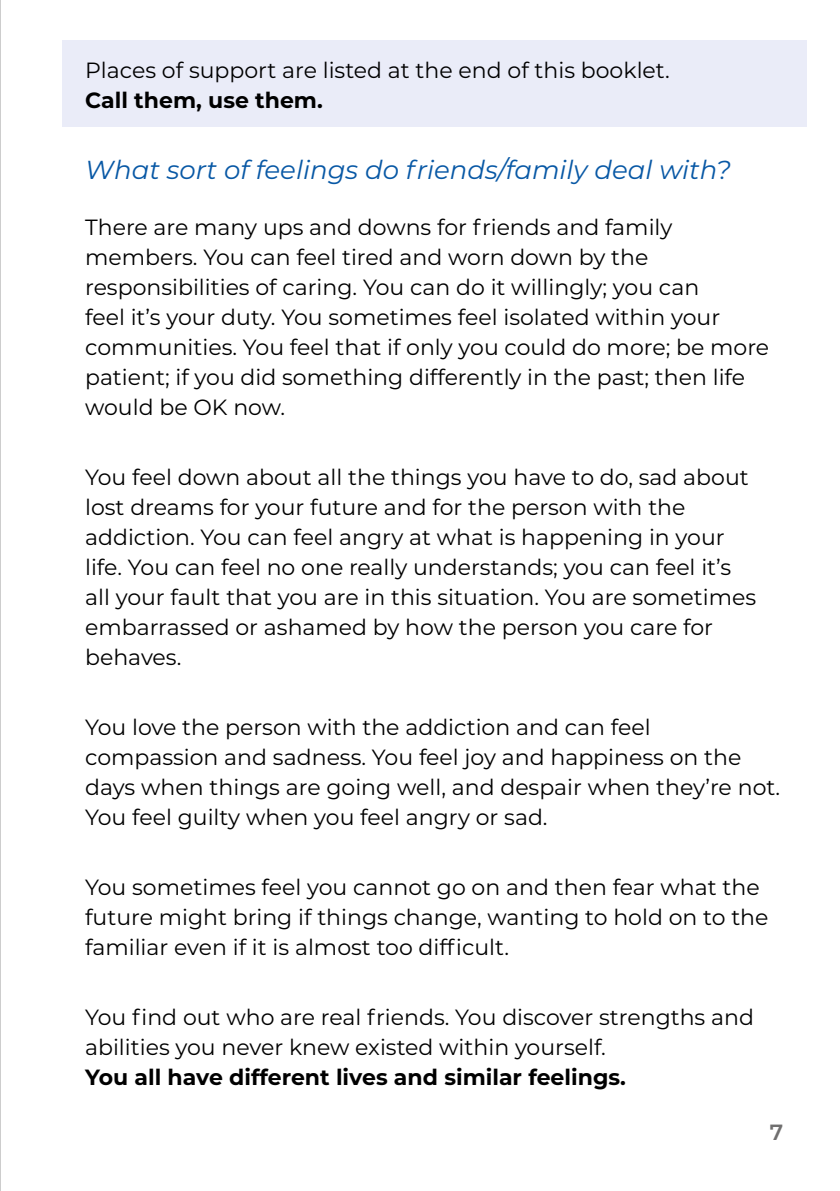
<style>
.page{position:relative;width:840px;height:1191px;background:#fff}
.page>*{position:absolute;margin:0;border:0;box-sizing:border-box;transform-origin:0 0}
.t1{font:italic 26px "Montserrat";color:#0858a5}
.t2{font:22px/30px "Montserrat";color:#000}
.t3{font:700 22px "Montserrat";color:#000}
.t4{font:600 22px "Montserrat";color:#706f6f}
</style>
<div class="page">
<div style="left:62px;top:40px;width:744px;height:87px;background:#eaecf8"></div>
<hr style="left:0;top:0;width:1px;height:1191px;background:#9d9d9c">
<p class="t2" style="left:85px;top:54px;width:585px">Places of support are listed at the end of this booklet.</p>
<p class="t3" style="left:85px;top:84px;width:239px">Call them, use them.</p>
<p class="t1" style="left:85px;top:152px;width:647px">What sort of feelings do friends/family deal with?</p>
<p class="t2" style="left:85px;top:212px;width:685px">There are many ups and downs for friends and family members. You can feel tired and worn down by the responsibilities of caring. You can do it willingly; you can<br>feel it’s your duty. You sometimes feel isolated within your communities. You feel that if only you could do more; be more patient; if you did something differently in the past; then life would be OK now.</p>
<p class="t2" style="left:85px;top:461px;width:672px">You feel down about all the things you have to do, sad about lost dreams for your future and for the person with the addiction. You can feel angry at what is happening in your life. You can feel no one really understands; you can feel it’s all your fault that you are in this situation. You are sometimes embarrassed or ashamed by how the person you care for behaves.</p>
<p class="t2" style="left:85px;top:711px;width:696px">You love the person with the addiction and can feel compassion and sadness. You feel joy and happiness on the days when things are going well, and despair when they’re not.<br>You feel guilty when you feel angry or sad.</p>
<p class="t2" style="left:85px;top:871px;width:684px">You sometimes feel you cannot go on and then fear what the future might bring if things change, wanting to hold on to the familiar even if it is almost too difficult.</p>
<p class="t2" style="left:85px;top:1001px;width:670px">You find out who are real friends. You discover strengths and abilities you never knew existed within yourself.</p>
<p class="t3" style="left:85px;top:1061px;width:542px">You all have different lives and similar feelings.</p>
<p class="t4" style="left:769px;top:1116px;width:15px">7</p>
</div>
